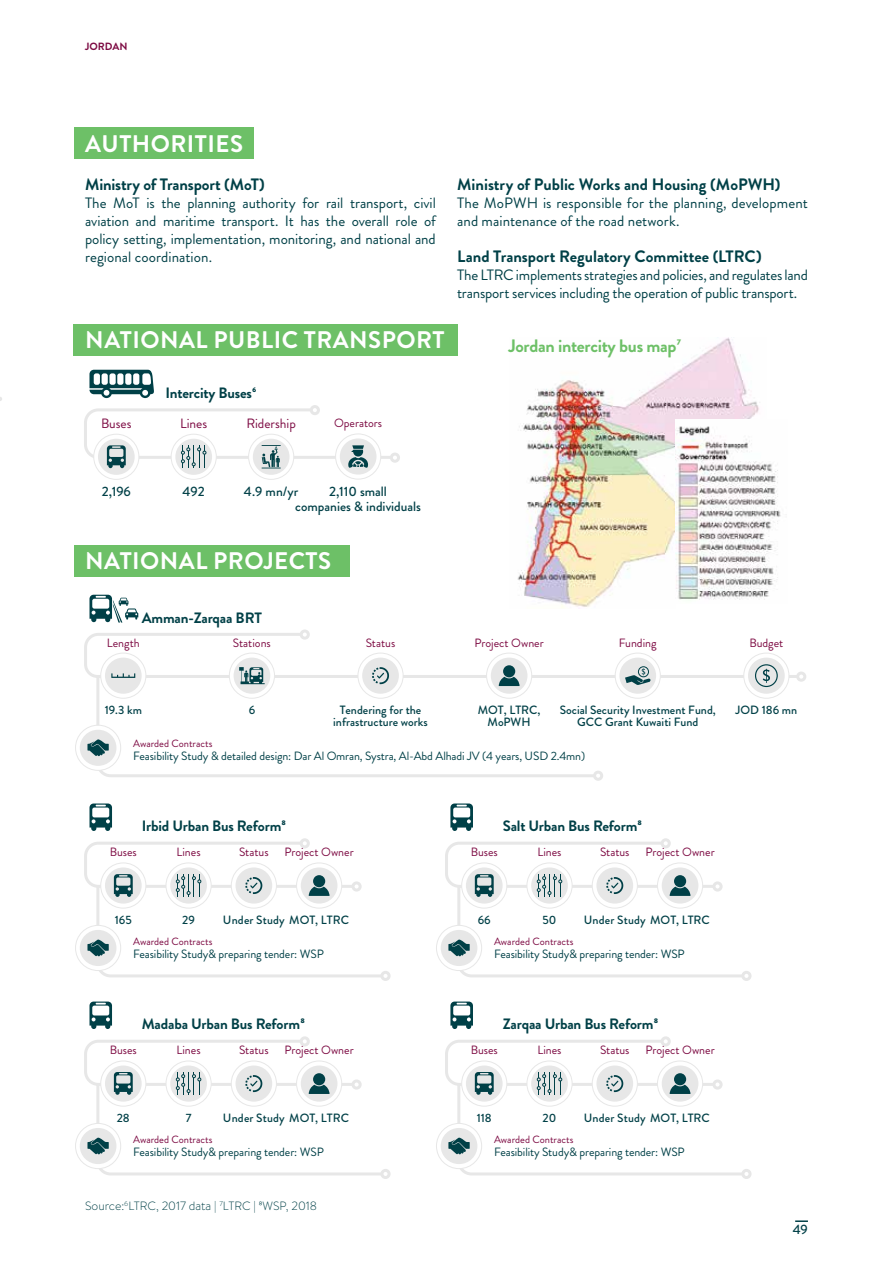
<style>
.page{position:relative;width:893px;height:1263px;background:#fff}
.page>*{position:absolute;margin:0;border:0;box-sizing:border-box;transform-origin:0 0}
.t1{font:700 24px "Brandon Grotesque";letter-spacing:.02em;color:#fff}
.t2{font:700 18px "Brandon Grotesque";letter-spacing:-.02em;color:#6dc067}
.t3{font:700 16.5px "Brandon Grotesque";color:#004047}
.t4{font:15px/18px "Brandon Grotesque";letter-spacing:-.005em;color:#004047}
.t5{font:700 15px "Brandon Grotesque";letter-spacing:-.01em;color:#004047}
.t6{font:500 13.5px/15px "Brandon Grotesque";color:#004047;text-align:center}
.t7{font:13.5px "Brandon Grotesque";color:#7d0b43}
.t8{font:12px "Brandon Grotesque";letter-spacing:-.01em;color:#004047}
.t9{font:500 12px/12px "Brandon Grotesque";color:#004047;text-align:center}
.t10{font:12px "Brandon Grotesque";color:#7d0b43}
.t11{font:300 12px "Brandon Text";color:#004047}
.t12{font:10.5px "Brandon Grotesque";color:#7d0b43}
.t13{font:700 10.5px "Brandon Grotesque";color:#7d0b43}
</style>
<div class="page">
<svg style="left:795px;top:1220px;width:13px;height:2px"></svg>
<img style="left:517px;top:337px;width:242px;height:272px">
<div style="left:676px;top:419px;width:111px;height:200px;background:#fff"></div>
<img style="left:676px;top:426px;width:105px;height:174px">
<div style="left:74px;top:324px;width:384px;height:32px;background:#6dc067"></div>
<div style="left:310px;top:405px;width:10px;height:10px;border:3px solid #e7e7e7;border-radius:50%"></div>
<div style="left:390px;top:453px;width:10px;height:10px;border:3px solid #e7e7e7;border-radius:50%"></div>
<div style="left:340px;top:438px;width:36px;height:37px;background:#e7e7e7;border-radius:50%"></div>
<svg style="left:89px;top:370px;width:65px;height:28px"></svg>
<div style="left:74px;top:545px;width:275px;height:32px;background:#6dc067"></div>
<div style="left:300px;top:629px;width:10px;height:11px;border:3px solid #e7e7e7;border-radius:50%"></div>
<div style="left:300px;top:838px;width:10px;height:10px;border:3px solid #e7e7e7;border-radius:50%"></div>
<div style="left:661px;top:838px;width:10px;height:10px;border:3px solid #e7e7e7;border-radius:50%"></div>
<div style="left:300px;top:1036px;width:10px;height:10px;border:3px solid #e7e7e7;border-radius:50%"></div>
<div style="left:661px;top:1036px;width:10px;height:10px;border:3px solid #e7e7e7;border-radius:50%"></div>
<div style="left:796px;top:671px;width:10px;height:11px;border:3px solid #e7e7e7;border-radius:50%"></div>
<div style="left:619px;top:658px;width:37px;height:36px;background:#e7e7e7;border-radius:50%"></div>
<div style="left:98px;top:439px;width:37px;height:36px;background:#e7e7e7;border-radius:50%"></div>
<div style="left:175px;top:439px;width:37px;height:36px;background:#e7e7e7;border-radius:50%"></div>
<div style="left:253px;top:439px;width:36px;height:36px;background:#e7e7e7;border-radius:50%"></div>
<svg style="left:84px;top:407px;width:311px;height:62px"></svg>
<div style="left:74px;top:128px;width:180px;height:31px;background:#6dc067"></div>
<div style="left:748px;top:658px;width:37px;height:36px;background:#e7e7e7;border-radius:50%"></div>
<svg style="left:84px;top:631px;width:720px;height:55px"></svg>
<div style="left:755px;top:664px;width:23px;height:23px;border:1px solid #004047;border-radius:50%"></div>
<svg style="left:89px;top:595px;width:49px;height:27px"></svg>
<svg style="left:89px;top:803px;width:23px;height:28px"></svg>
<svg style="left:450px;top:803px;width:23px;height:28px"></svg>
<svg style="left:89px;top:1001px;width:23px;height:28px"></svg>
<svg style="left:450px;top:1001px;width:23px;height:28px"></svg>
<svg style="left:95px;top:675px;width:505px;height:102px"></svg>
<div style="left:595px;top:772px;width:7px;height:7px;background:#fff;border-radius:50%"></div>
<div style="left:593px;top:771px;width:10px;height:10px;border:3px solid #e7e7e7;border-radius:50%"></div>
<div style="left:380px;top:971px;width:11px;height:10px;border:3px solid #e7e7e7;border-radius:50%"></div>
<div style="left:741px;top:971px;width:10px;height:10px;border:3px solid #e7e7e7;border-radius:50%"></div>
<div style="left:380px;top:1169px;width:11px;height:10px;border:3px solid #e7e7e7;border-radius:50%"></div>
<div style="left:741px;top:1169px;width:10px;height:10px;border:3px solid #e7e7e7;border-radius:50%"></div>
<div style="left:76px;top:725px;width:45px;height:45px;background:#fff;border-radius:50%"></div>
<div style="left:75px;top:725px;width:46px;height:45px;border:1px solid #e7e7e7;border-radius:50%"></div>
<div style="left:80px;top:730px;width:36px;height:36px;background:#e7e7e7;border-radius:50%"></div>
<svg style="left:87px;top:739px;width:22px;height:17px"></svg>
<div style="left:80px;top:930px;width:36px;height:36px;background:#e7e7e7;border-radius:50%"></div>
<svg style="left:436px;top:925px;width:46px;height:45px"></svg>
<div style="left:441px;top:930px;width:36px;height:36px;background:#e7e7e7;border-radius:50%"></div>
<svg style="left:83px;top:840px;width:305px;height:139px"></svg>
<svg style="left:443px;top:840px;width:306px;height:139px"></svg>
<svg style="left:436px;top:1123px;width:46px;height:45px"></svg>
<div style="left:80px;top:1128px;width:36px;height:36px;background:#e7e7e7;border-radius:50%"></div>
<div style="left:441px;top:1128px;width:36px;height:36px;background:#e7e7e7;border-radius:50%"></div>
<svg style="left:83px;top:1038px;width:305px;height:139px"></svg>
<svg style="left:443px;top:1038px;width:306px;height:139px"></svg>
<p class="t13" style="left:85px;top:39px;width:44px">JORDAN</p>
<h1 class="t1" style="left:85px;top:127px;width:159px">AUTHORITIES</h1>
<p class="t3" style="left:85px;top:172px;width:181px">Ministry of Transport (MoT)</p>
<p class="t4" style="left:85px;top:194px;width:352px;text-align:justify">The MoT is the planning authority for rail transport, civil aviation and maritime transport. It has the overall role of policy setting, implementation, monitoring, and national and regional coordination.</p>
<h1 class="t1" style="left:85px;top:323px;width:361px">NATIONAL PUBLIC TRANSPORT</h1>
<p class="t7" style="left:101px;top:414px;width:32px">Buses</p>
<p class="t5" style="left:165px;top:382px;width:93px">Intercity Buses6</p>
<p class="t7" style="left:180px;top:414px;width:29px">Lines</p>
<p class="t7" style="left:246px;top:414px;width:51px">Ridership</p>
<p class="t10" style="left:334px;top:415px;width:50px">Operators</p>
<p class="t3" style="left:457px;top:172px;width:325px">Ministry of Public Works and Housing (MoPWH)</p>
<p class="t4" style="left:457px;top:194px;width:352px">The MoPWH is responsible for the planning, development and maintenance of the road network.</p>
<p class="t3" style="left:457px;top:244px;width:306px">Land Transport Regulatory Committee (LTRC)</p>
<p class="t4" style="left:457px;top:266px;width:352px">The LTRC implements strategies and policies, and regulates land transport services including the operation of public transport.</p>
<p class="t2" style="left:508px;top:333px;width:175px">Jordan intercity bus map7</p>
<p class="t6" style="left:295px;top:484px;width:127px">2,110 small<br>companies &amp; individuals</p>
<h1 class="t1" style="left:85px;top:544px;width:247px">NATIONAL PROJECTS</h1>
<p class="t6" style="left:102px;top:484px;width:31px">2,196</p>
<p class="t6" style="left:244px;top:484px;width:56px">4.9 mn/yr</p>
<p class="t6" style="left:183px;top:484px;width:24px">492</p>
<p class="t5" style="left:142px;top:607px;width:122px">Amman-Zarqaa BRT</p>
<p class="t10" style="left:107px;top:634px;width:34px">Length</p>
<p class="t10" style="left:233px;top:634px;width:39px">Stations</p>
<p class="t10" style="left:366px;top:634px;width:31px">Status</p>
<p class="t10" style="left:475px;top:634px;width:71px">Project Owner</p>
<p class="t10" style="left:619px;top:634px;width:39px">Funding</p>
<p class="t10" style="left:749px;top:634px;width:36px">Budget</p>
<p class="t9" style="left:105px;top:704px;width:39px">19.3 km</p>
<p class="t9" style="left:249px;top:704px;width:8px">6</p>
<p class="t9" style="left:333px;top:704px;width:96px">Tendering for the infrastructure works</p>
<p class="t9" style="left:478px;top:704px;width:64px">MOT, LTRC,<br>MoPWH</p>
<p class="t9" style="left:560px;top:704px;width:158px">Social Security Investment Fund,<br>GCC Grant Kuwaiti Fund</p>
<p class="t9" style="left:736px;top:704px;width:63px">JOD 186 mn</p>
<p class="t12" style="left:133px;top:736px;width:81px">Awarded Contracts</p>
<p class="t8" style="left:133px;top:748px;width:453px">Feasibility Study &amp; detailed design: Dar Al Omran, Systra, Al-Abd Alhadi JV (4 years, USD 2.4mn)</p>
<p class="t5" style="left:142px;top:816px;width:146px">Irbid Urban Bus Reform8</p>
<p class="t5" style="left:503px;top:816px;width:141px">Salt Urban Bus Reform8</p>
<p class="t10" style="left:239px;top:844px;width:31px">Status</p>
<p class="t10" style="left:600px;top:844px;width:31px">Status</p>
<p class="t10" style="left:285px;top:844px;width:71px">Project Owner</p>
<p class="t10" style="left:645px;top:844px;width:71px">Project Owner</p>
<p class="t10" style="left:110px;top:844px;width:29px">Buses</p>
<p class="t10" style="left:471px;top:844px;width:29px">Buses</p>
<p class="t10" style="left:177px;top:844px;width:26px">Lines</p>
<p class="t10" style="left:537px;top:844px;width:26px">Lines</p>
<p class="t9" style="left:223px;top:914px;width:128px">Under Study MOT, LTRC</p>
<p class="t9" style="left:584px;top:914px;width:128px">Under Study MOT, LTRC</p>
<p class="t9" style="left:115px;top:914px;width:18px">165</p>
<p class="t9" style="left:478px;top:914px;width:14px">66</p>
<p class="t9" style="left:182px;top:914px;width:14px">29</p>
<p class="t9" style="left:542px;top:914px;width:16px">50</p>
<p class="t12" style="left:133px;top:934px;width:81px">Awarded Contracts</p>
<p class="t8" style="left:133px;top:946px;width:192px">Feasibility Study&amp; preparing tender: WSP</p>
<p class="t12" style="left:494px;top:934px;width:81px">Awarded Contracts</p>
<p class="t8" style="left:494px;top:946px;width:192px">Feasibility Study&amp; preparing tender: WSP</p>
<p class="t5" style="left:142px;top:1014px;width:165px">Madaba Urban Bus Reform8</p>
<p class="t5" style="left:503px;top:1014px;width:157px">Zarqaa Urban Bus Reform8</p>
<p class="t10" style="left:239px;top:1042px;width:31px">Status</p>
<p class="t10" style="left:600px;top:1042px;width:31px">Status</p>
<p class="t10" style="left:285px;top:1042px;width:71px">Project Owner</p>
<p class="t10" style="left:645px;top:1042px;width:71px">Project Owner</p>
<p class="t10" style="left:110px;top:1042px;width:29px">Buses</p>
<p class="t10" style="left:471px;top:1042px;width:29px">Buses</p>
<p class="t10" style="left:177px;top:1042px;width:26px">Lines</p>
<p class="t10" style="left:537px;top:1042px;width:26px">Lines</p>
<p class="t9" style="left:223px;top:1112px;width:128px">Under Study MOT, LTRC</p>
<p class="t9" style="left:584px;top:1112px;width:128px">Under Study MOT, LTRC</p>
<p class="t9" style="left:117px;top:1112px;width:15px">28</p>
<p class="t9" style="left:477px;top:1112px;width:17px">118</p>
<p class="t9" style="left:186px;top:1112px;width:7px">7</p>
<p class="t9" style="left:543px;top:1112px;width:15px">20</p>
<p class="t12" style="left:133px;top:1132px;width:81px">Awarded Contracts</p>
<p class="t8" style="left:133px;top:1144px;width:192px">Feasibility Study&amp; preparing tender: WSP</p>
<p class="t11" style="left:85px;top:1197px;width:234px">Source:<sup>6</sup>LTRC, 2017 data | <sup>7</sup>LTRC | 8WSP, 2018</p>
<p class="t12" style="left:494px;top:1132px;width:81px">Awarded Contracts</p>
<p class="t8" style="left:494px;top:1144px;width:192px">Feasibility Study&amp; preparing tender: WSP</p>
<p class="t6" style="left:793px;top:1222px;width:17px">49</p>
</div>
